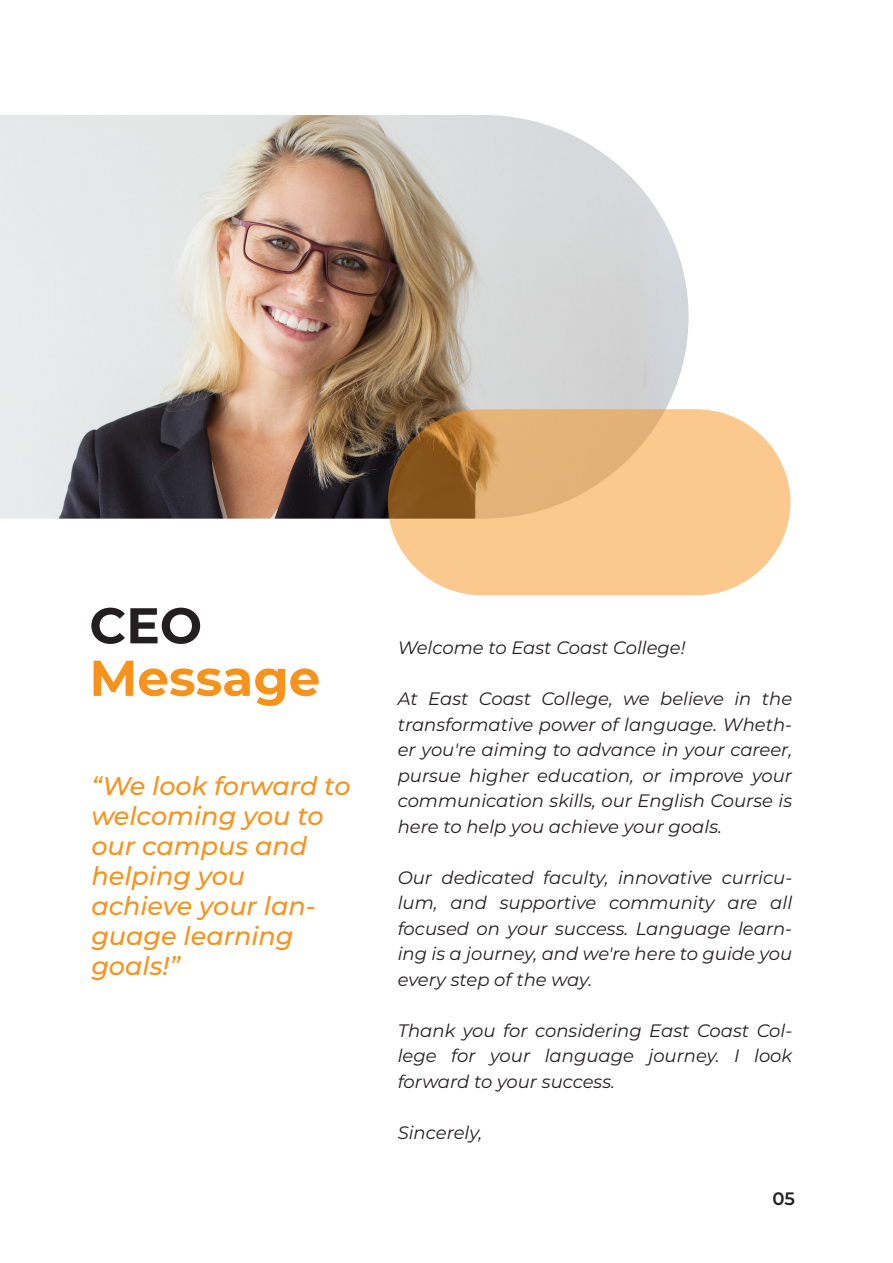
<style>
.page{position:relative;width:893px;height:1263px;background:#fff}
.page>*{position:absolute;margin:0;border:0;box-sizing:border-box;transform-origin:0 0}
.t1{font:700 50.25px "Montserrat";color:#f7931d}
.t2{font:700 50.25px "Montserrat";color:#231f20}
.t3{font:italic 500 25.5px/30px "Montserrat";color:#f7931d}
.t4{font:italic 18px/25.5px "Montserrat";color:#231f20;text-align:justify}
.t5{font:600 18px "Montserrat";color:#231f20}
</style>
<div class="page">
<img style="left:0;top:115px;width:689px;height:404px">
<svg style="left:388px;top:409px;width:402px;height:186px;background:#e6b882"></svg>
<h1 class="t2" style="left:89px;top:589px;width:114px">CEO</h1>
<h1 class="t1" style="left:89px;top:642px;width:232px">Message</h1>
<h2 class="t3" style="left:91px;top:770px;width:261px">“We look forward to welcoming you to our campus and helping you achieve your lan&shy;guage learning goals!”</h2>
<p class="t4" style="left:398px;top:634px;width:289px">Welcome to East Coast College!</p>
<p class="t4" style="left:398px;top:685px;width:396px">At East Coast College, we believe in the transformative power of language. Wheth&shy;er you're aiming to advance in your career, pursue higher education, or improve your communication skills, our English Course is here to help you achieve your goals.</p>
<p class="t4" style="left:398px;top:864px;width:396px">Our dedicated faculty, innovative curricu&shy;lum, and supportive community are all focused on your success. Language learn&shy;ing is a journey, and we're here to guide you every step of the way.</p>
<p class="t4" style="left:398px;top:1017px;width:396px">Thank you for considering East Coast Col&shy;lege for your language journey. I look forward to your success.</p>
<p class="t4" style="left:398px;top:1119px;width:86px">Sincerely,</p>
<p class="t5" style="left:772px;top:1186px;width:24px">05</p>
</div>
